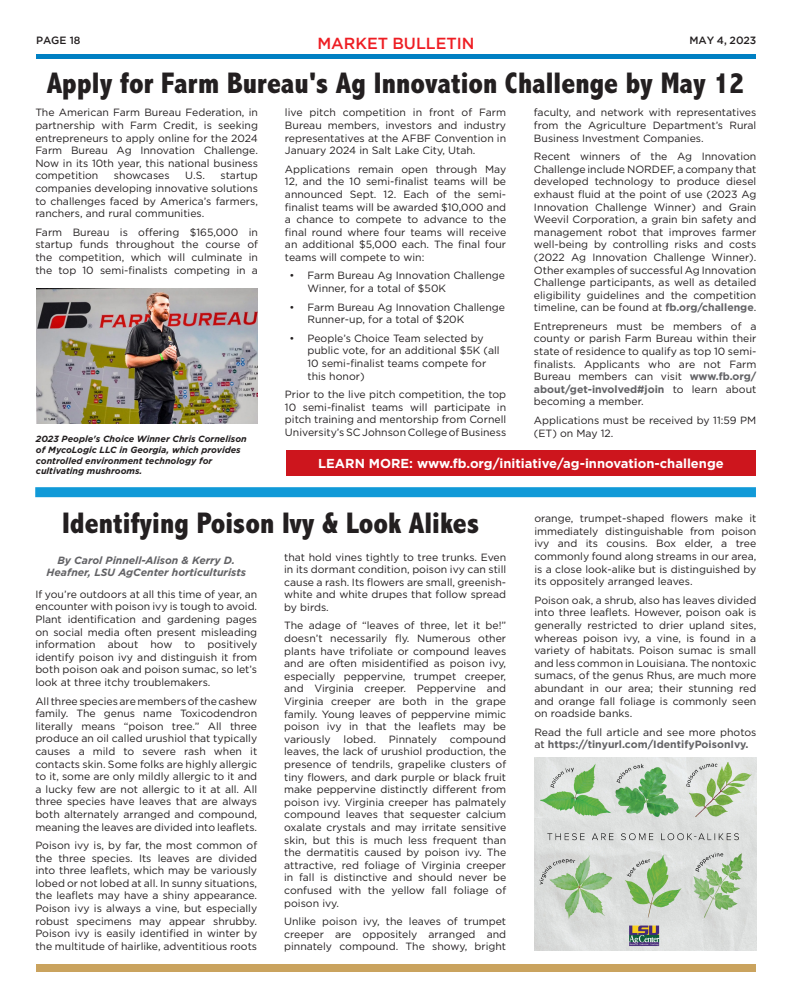
<style>
.page{position:relative;width:792px;height:1008px;background:#fff}
.page>*{position:absolute;margin:0;border:0;box-sizing:border-box;transform-origin:0 0}
.headline1{font:800 condensed 30px "Abadi MT Pro";color:#231f20}
.headline2{font:800 condensed 30px "Abadi MT Pro";color:#231f20}
.t1{font:500 16px "Gotham";color:#ee1d23}
.t2{font:700 13px "Gotham";color:#fff}
.t3{font:10.5px/12.6px "Gotham";color:#231f20;text-align:justify}
.t4{font:700 10.5px/12.6px "Gotham";color:#636366}
.t5{font:italic 700 10.5px/12.6px "Gotham";color:#636366;text-align:center}
.t6{font:500 10.5px "Gotham";color:#231f20}
.photoBlurbs{font:italic 700 9px/10.8px "Gotham";color:#231f20}
.s1{font-weight:700;color:#636366}
.s2{font-weight:400;color:#231f20}
</style>
<div class="page">
<div style="left:36px;top:965px;width:720px;height:7px;background:#caa35e"></div>
<hr style="left:36px;top:55px;width:720px;height:4px;background:#0080c3">
<div style="left:286px;top:450px;width:470px;height:25px;background:#cd151d"></div>
<img style="left:36px;top:289px;width:222px;height:135px">
<div style="left:35px;top:487px;width:721px;height:10px;background:#119ad8"></div>
<img style="left:534px;top:757px;width:222px;height:193px">
<p class="t6" style="left:36px;top:34px;width:46px">PAGE 18</p>
<h2 class="t1" style="left:317px;top:33px;width:159px">MARKET BULLETIN</h2>
<p class="t6" style="left:689px;top:34px;width:69px">MAY 4, 2023</p>
<p class="headline1" style="left:47px;top:66px;width:699px">Apply for Farm Bureau's Ag Innovation Challenge by May 12</p>
<p class="t3" style="left:35px;top:106px;width:224px">The American Farm Bureau Federation, in partnership with Farm Credit, is seeking entrepreneurs to apply online for the 2024<br>Farm Bureau Ag Innovation Challenge.<br>Now in its 10th year, this national business competition</p>
<p class="t3" style="left:114px;top:169px;width:57px">showcases</p>
<p class="t3" style="left:185px;top:169px;width:21px">U.S.</p>
<p class="t3" style="left:35px;top:169px;width:224px;text-indent:185px">startup companies developing innovative solutions to challenges faced by America’s farmers, ranchers, and rural communities.</p>
<p class="t3" style="left:35px;top:226px;width:224px">Farm Bureau is offering $165,000 in startup funds throughout the course of the competition, which will culminate in the top 10 semi-finalists competing in a</p>
<p class="photoBlurbs" style="left:36px;top:433px;width:212px">2023 People's Choice Winner Chris Cornelison of MycoLogic LLC in Georgia, which provides controlled environment technology for cultivating mushrooms.</p>
<p class="t3" style="left:285px;top:106px;width:223px">live pitch competition in front of Farm Bureau members, investors and industry representatives at the AFBF Convention in January 2024 in Salt Lake City, Utah.</p>
<p class="t3" style="left:285px;top:163px;width:223px">Applications remain open through May 12, and the 10 semi-finalist teams will be announced Sept. 12. Each of the semi&shy;finalist teams will be awarded $10,000 and a chance to compete to advance to the final round where four teams will receive an additional $5,000 each. The final four teams will compete to win:</p>
<p class="t3" style="left:307px;top:269px;width:199px;text-indent:-18px">• Farm Bureau Ag Innovation Challenge<br>Winner, for a total of $50K</p>
<p class="t3" style="left:307px;top:300px;width:199px;text-indent:-18px">• Farm Bureau Ag Innovation Challenge<br>Runner-up, for a total of $20K</p>
<p class="t3" style="left:307px;top:332px;width:194px;text-align:left;text-indent:-18px">• People’s Choice Team selected by public vote, for an additional $5K (all<br>10 semi-finalist teams compete for this honor)</p>
<p class="t3" style="left:285px;top:388px;width:223px">Prior to the live pitch competition, the top 10 semi-finalist teams will participate in pitch training and mentorship from Cornell University’s SC Johnson College of Business</p>
<p class="t3" style="left:534px;top:106px;width:224px">faculty, and network with representatives from the Agriculture Department’s Rural Business Investment Companies.</p>
<p class="t3" style="left:534px;top:150px;width:224px">Recent winners of the Ag Innovation Challenge include NORDEF, a company that developed technology to produce diesel exhaust fluid at the point of use (2023 Ag Innovation Challenge Winner) and Grain Weevil Corporation, a grain bin safety and management robot that improves farmer well-being by controlling risks and costs (2022 Ag Innovation Challenge Winner).<br>Other examples of successful Ag Innovation Challenge participants, as well as detailed eligibility guidelines and the competition timeline, can be found at <span class="s1">fb.org/challenge</span>.</p>
<p class="t3" style="left:534px;top:320px;width:224px">Entrepreneurs must be members of a county or parish Farm Bureau within their state of residence to qualify as top 10 semi&shy;finalists. Applicants who are not Farm Bureau members can visit <span class="s1">www.fb.org/ about/get-involved#join</span> to learn about becoming a member.</p>
<p class="t3" style="left:534px;top:414px;width:224px">Applications must be received by 11:59 PM (ET) on May 12.</p>
<p class="t2" style="left:318px;top:455px;width:407px">LEARN MORE: www.fb.org/initiative/ag-innovation-challenge</p>
<p class="headline2" style="left:62px;top:507px;width:418px">Identifying Poison Ivy &amp; Look Alikes</p>
<p class="t5" style="left:47px;top:554px;width:201px">By Carol Pinnell-Alison &amp; Kerry D.<br>Heafner, LSU AgCenter horticulturists</p>
<p class="t3" style="left:35px;top:588px;width:223px">If you’re outdoors at all this time of year, an encounter with poison ivy is tough to avoid.<br>Plant identification and gardening pages on social media often present misleading information about how to positively identify poison ivy and distinguish it from both poison oak and poison sumac, so let’s look at three itchy troublemakers.</p>
<p class="t3" style="left:35px;top:694px;width:223px">All three species are members of the cashew family. The genus name Toxicodendron literally means “poison tree.” All three produce an oil called urushiol that typically causes a mild to severe rash when it contacts skin. Some folks are highly allergic to it, some are only mildly allergic to it and a lucky few are not allergic to it at all. All three species have leaves that are always both alternately arranged and compound, meaning the leaves are divided into leaflets.</p>
<p class="t3" style="left:35px;top:839px;width:223px">Poison ivy is, by far, the most common of the three species. Its leaves are divided into three leaflets, which may be variously lobed or not lobed at all. In sunny situations, the leaflets may have a shiny appearance.<br>Poison ivy is always a vine, but especially robust specimens may appear shrubby.<br>Poison ivy is easily identified in winter by the multitude of hairlike, adventitious roots</p>
<p class="t3" style="left:284px;top:550px;width:224px">that hold vines tightly to tree trunks. Even in its dormant condition, poison ivy can still cause a rash. Its flowers are small, greenish&shy;white and white drupes that follow spread by birds.</p>
<p class="t3" style="left:284px;top:619px;width:224px">The adage of “leaves of three, let it be!” doesn’t necessarily fly. Numerous other plants have trifoliate or compound leaves and are often misidentified as poison ivy, especially peppervine, trumpet creeper, and Virginia creeper. Peppervine and Virginia creeper are both in the grape family. Young leaves of peppervine mimic poison ivy in that the leaflets may be variously lobed. Pinnately compound leaves, the lack of urushiol production, the presence of tendrils, grapelike clusters of tiny flowers, and dark purple or black fruit make peppervine distinctly different from poison ivy. Virginia creeper has palmately compound leaves that sequester calcium oxalate crystals and may irritate sensitive skin, but this is much less frequent than the dermatitis caused by poison ivy. The attractive, red foliage of Virginia creeper in fall is distinctive and should never be confused with the yellow fall foliage of poison ivy.</p>
<p class="t3" style="left:284px;top:915px;width:224px">Unlike poison ivy, the leaves of trumpet creeper are oppositely arranged and pinnately compound. The showy, bright</p>
<p class="t3" style="left:534px;top:512px;width:224px">orange, trumpet-shaped flowers make it immediately distinguishable from poison ivy and its cousins. Box elder, a tree commonly found along streams in our area, is a close look-alike but is distinguished by its oppositely arranged leaves.</p>
<p class="t3" style="left:534px;top:594px;width:224px">Poison oak, a shrub, also has leaves divided into three leaflets. However, poison oak is generally restricted to drier upland sites, whereas poison ivy, a vine, is found in a variety of habitats. Poison sumac is small and less common in Louisiana. The nontoxic sumacs, of the genus Rhus, are much more abundant in our area; their stunning red and orange fall foliage is commonly seen on roadside banks.</p>
<p class="t4" style="left:534px;top:726px;width:224px"><span class="s2">Read the full article and see more photos at</span> https://tinyurl.com/IdentifyPoisonIvy.</p>
</div>
